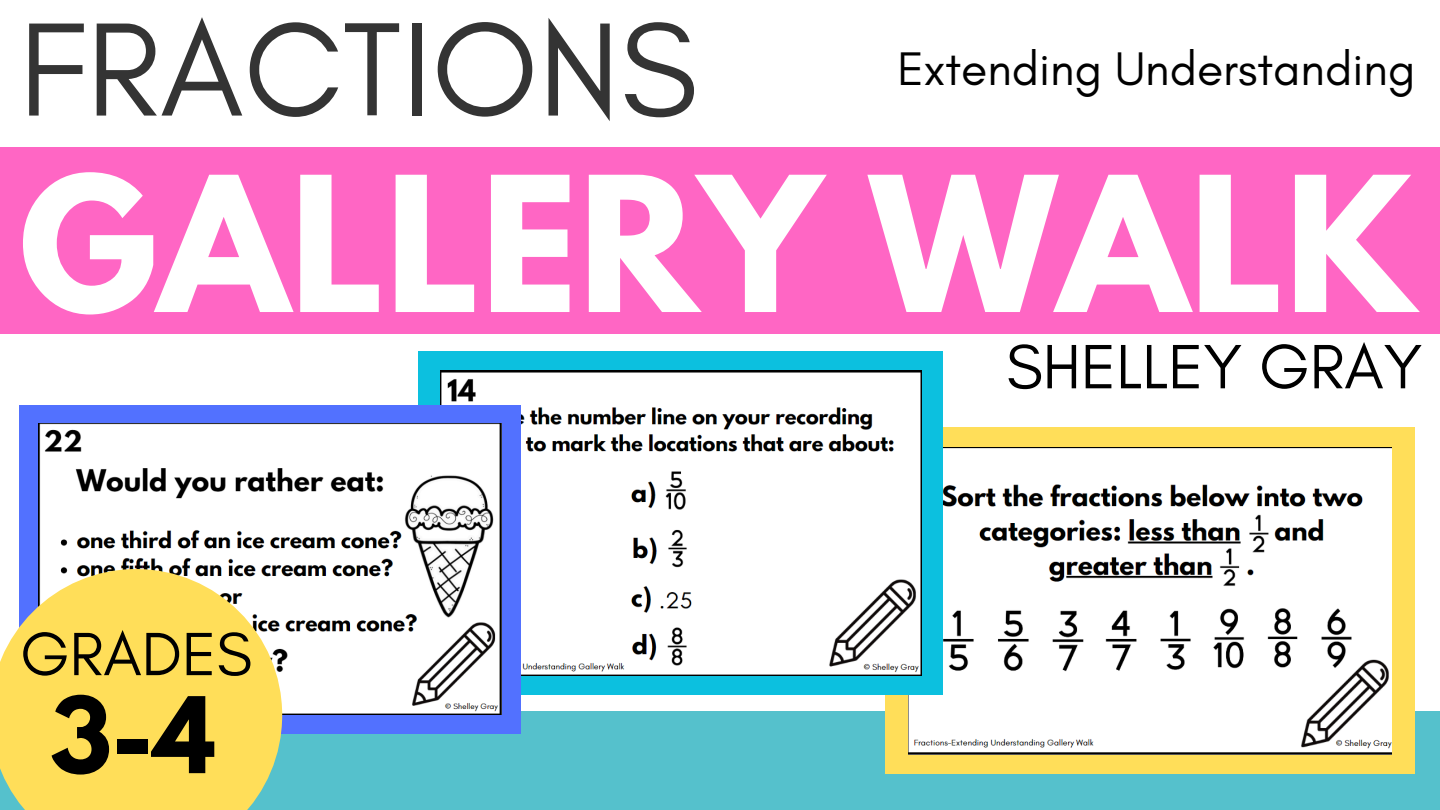
<style>
.page{position:relative;width:1440px;height:810px;background:#fff}
.page>*{position:absolute;margin:0;border:0;box-sizing:border-box;transform-origin:0 0}
.t1{font:700 166.4px "League Spartan";letter-spacing:.01em;color:#fff}
.t2{font:135.3px "Glacial Indifference";color:#343434}
.t3{font:700 93.4px "League Spartan";color:#000}
.t4{font:63.8px "Glacial Indifference";color:#000}
.t5{font:62.1px "Glacial Indifference";color:#000}
.t6{font:48px "Glacial Indifference";color:#000}
</style>
<div class="page">
<div style="left:0;top:148px;width:1440px;height:186px;background:#ff66c4"></div>
<div style="left:0;top:712px;width:1440px;height:98px;background:#55c1cc"></div>
<div style="left:885px;top:428px;width:530px;height:346px;background:#ffde59"></div>
<img style="left:909px;top:447px;width:483px;height:308px">
<div style="left:419px;top:351px;width:524px;height:343px;background:#0cc0df"></div>
<img style="left:441px;top:371px;width:480px;height:304px">
<div style="left:19px;top:405px;width:501px;height:328px;background:#5271ff"></div>
<img style="left:38px;top:423px;width:464px;height:291px">
<svg style="left:0;top:569px;width:282px;height:241px;background:#f5db6b"></svg>
<h4 class="t2" style="left:19px;top:-13px;width:680px">FRACTIONS</h4>
<h3 class="t6" style="left:897px;top:40px;width:520px">Extending Understanding</h3>
<p class="t1" style="left:19px;top:162px;width:1398px">GALLERY WALK</p>
<p class="t4" style="left:1006px;top:328px;width:418px">SHELLEY GRAY</p>
<p class="t5" style="left:20px;top:616px;width:233px">GRADES</p>
<h4 class="t3" style="left:50px;top:689px;width:167px">3-4</h4>
</div>
